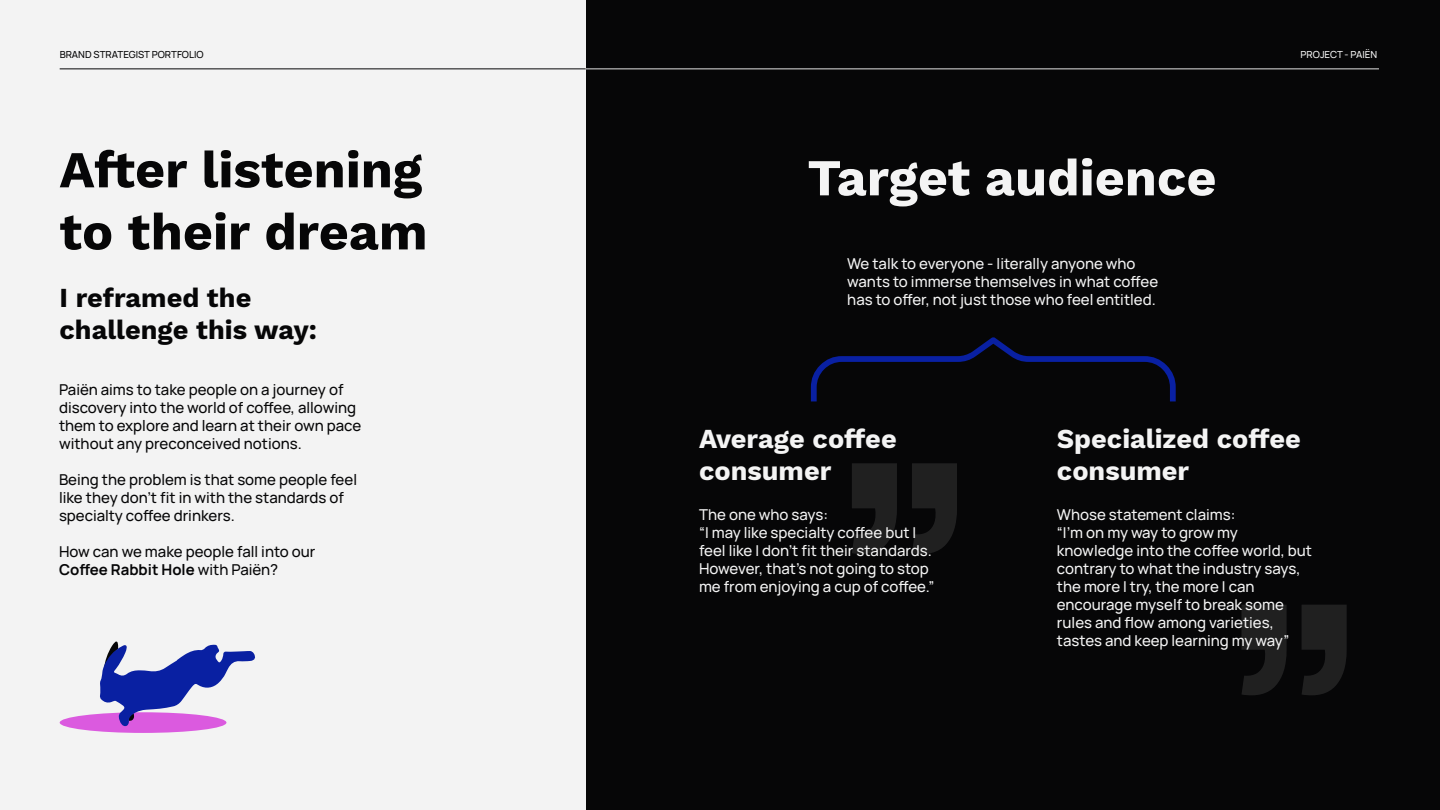
<style>
.page{position:relative;width:1440px;height:810px;background:#fff}
.page>*{position:absolute;margin:0;border:0;box-sizing:border-box;transform-origin:0 0}
.t1{font:700 51.75px/62.1px "Work Sans";color:#060607}
.t2{font:700 51.75px "Work Sans";color:#f4f4f4}
.t3{font:700 27px/32.4px "Work Sans";color:#f4f4f4}
.t4{font:700 27px/32.4px "Work Sans";color:#060607}
.t5{font:500 15px/18px "Manrope";color:#f4f4f4}
.t6{font:500 15px/18px "Manrope";color:#060607}
.t7{font:500 9.75px "Manrope";color:#060607}
.t8{font:500 9.75px "Manrope";color:#f4f4f4}
.s1{font-weight:700}
</style>
<div class="page">
<div style="left:582px;top:0;width:858px;height:810px;background:#060607"></div>
<div style="left:0;top:0;width:585px;height:810px;background:#f3f3f3"></div>
<svg style="left:852px;top:463px;width:105px;height:91px"></svg>
<svg style="left:1241px;top:605px;width:106px;height:90px"></svg>
<svg style="left:811px;top:337px;width:365px;height:64px"></svg>
<hr style="left:60px;top:68px;width:1319px;height:1px;background:#060607">
<hr style="left:585px;top:68px;width:794px;height:1px;background:#e2e2e2">
<div style="left:60px;top:712px;width:166px;height:21px;background:#db5adf;border-radius:50%"></div>
<svg style="left:100px;top:641px;width:155px;height:85px"></svg>
<p class="t7" style="left:60px;top:47px;width:146px">BRAND STRATEGIST PORTFOLIO</p>
<h1 class="t1" style="left:60px;top:141px;width:370px">After listening to their dream</h1>
<h1 class="t2" style="left:807px;top:148px;width:411px">Target audience</h1>
<h2 class="t4" style="left:60px;top:283px;width:259px">I reframed the challenge this way:</h2>
<p class="t5" style="left:847px;top:254px;width:312px">We talk to everyone - literally anyone who wants to immerse themselves in what coffee has to offer, not just those who feel entitled.</p>
<p class="t8" style="left:1301px;top:47px;width:78px">PROJECT - PAIËN</p>
<p class="t6" style="left:59px;top:379px;width:304px">Paiën aims to take people on a journey of discovery into the world of coffee, allowing them to explore and learn at their own pace without any preconceived notions.</p>
<p class="t6" style="left:59px;top:469px;width:300px">Being the problem is that some people feel like they don’t fit in with the standards of specialty coffee drinkers.</p>
<p class="t6" style="left:59px;top:541px;width:258px">How can we make people fall into our<br><span class="s1">Coffee Rabbit Hole</span> with Paiën?</p>
<h2 class="t3" style="left:699px;top:424px;width:199px">Average coffee consumer</h2>
<p class="t5" style="left:699px;top:504px;width:237px">The one who says:<br>“I may like specialty coffee but I feel like I don’t fit their standards.<br>However, that’s not going to stop me from enjoying a cup of coffee.”</p>
<h2 class="t3" style="left:1057px;top:424px;width:245px">Specialized coffee consumer</h2>
<p class="t5" style="left:1057px;top:504px;width:257px">Whose statement claims:<br>“I’m on my way to grow my knowledge into the coffee world, but contrary to what the industry says, the more I try, the more I can encourage myself to break some rules and flow among varieties, tastes and keep learning my way”</p>
</div>
